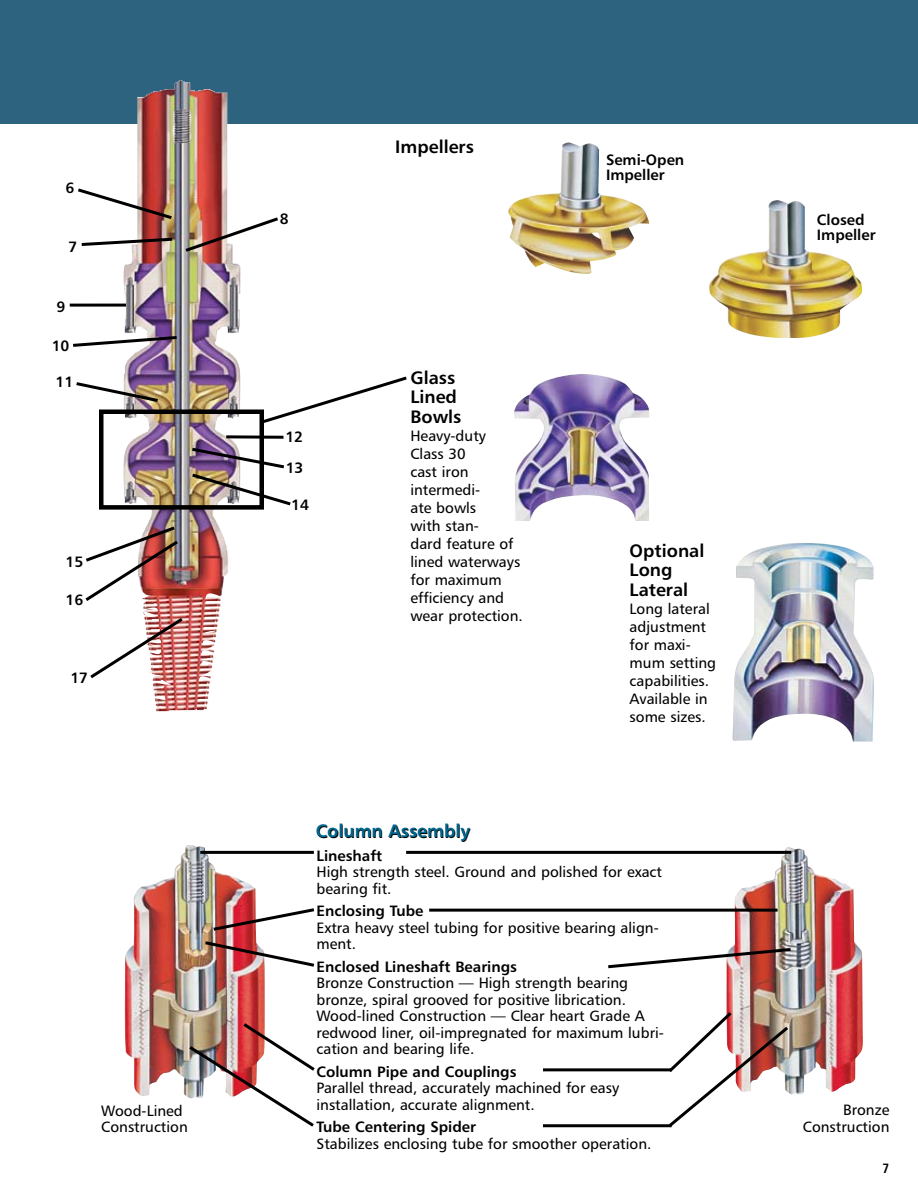
<style>
.page{position:relative;width:918px;height:1188px;background:#fff}
.page>*{position:absolute;margin:0;border:0;box-sizing:border-box;transform-origin:0 0}
.t1{font:18px/19.5px "Humanist 777 BT Bold B";color:#000}
.t2{font:18px "Humanist 777 BT Bold B";color:#00678f}
.t3{font:15px/18px "Humanist 777 BT Roman B";color:#000}
.t4{font:15px/15px "Humanist 777 BT Bold B";color:#000}
</style>
<div class="page">
<div style="left:0;top:0;width:918px;height:124px;background:#2d637f"></div>
<img style="left:508px;top:142px;width:141px;height:132px">
<img style="left:709px;top:200px;width:153px;height:138px">
<img style="left:121px;top:80px;width:120px;height:631px">
<div style="left:99px;top:409px;width:165px;height:101px;border:4px solid #000"></div>
<svg style="left:78px;top:186px;width:97px;height:35px"></svg>
<svg style="left:81px;top:236px;width:94px;height:12px"></svg>
<hr style="left:70px;top:304px;width:56px;height:3px;background:#000">
<svg style="left:182px;top:215px;width:96px;height:39px"></svg>
<svg style="left:73px;top:334px;width:107px;height:15px"></svg>
<svg style="left:76px;top:380px;width:85px;height:24px"></svg>
<svg style="left:226px;top:435px;width:57px;height:4px"></svg>
<img style="left:189px;top:446px;width:102px;height:62px">
<img style="left:85px;top:524px;width:96px;height:80px">
<img style="left:90px;top:615px;width:96px;height:66px">
<img style="left:514px;top:374px;width:135px;height:146px">
<img style="left:732px;top:543px;width:142px;height:199px">
<svg style="left:260px;top:376px;width:147px;height:49px"></svg>
<img style="left:125px;top:845px;width:140px;height:251px">
<img style="left:726px;top:847px;width:137px;height:248px">
<hr style="left:200px;top:851px;width:114px;height:3px;background:#000">
<hr style="left:406px;top:851px;width:385px;height:3px;background:#000">
<svg style="left:210px;top:906px;width:104px;height:27px"></svg>
<hr style="left:429px;top:909px;width:349px;height:3px;background:#000">
<img style="left:202px;top:939px;width:112px;height:30px">
<svg style="left:608px;top:946px;width:186px;height:24px"></svg>
<img style="left:186px;top:1020px;width:129px;height:107px">
<hr style="left:543px;top:1068px;width:129px;height:3px;background:#000">
<hr style="left:543px;top:1124px;width:129px;height:3px;background:#000">
<img style="left:666px;top:1009px;width:125px;height:119px">
<p class="t4" style="left:66px;top:180px;width:10px">6</p>
<p class="t4" style="left:69px;top:239px;width:10px">7</p>
<p class="t4" style="left:57px;top:298px;width:10px">9</p>
<p class="t4" style="left:52px;top:338px;width:19px">10</p>
<p class="t4" style="left:56px;top:374px;width:19px">11</p>
<p class="t4" style="left:66px;top:553px;width:19px">15</p>
<p class="t4" style="left:66px;top:592px;width:19px">16</p>
<p class="t4" style="left:70px;top:670px;width:19px">17</p>
<p class="t4" style="left:280px;top:211px;width:10px">8</p>
<p class="t4" style="left:285px;top:421px;width:20px;line-height:30.8px">12<br>13</p>
<p class="t4" style="left:291px;top:497px;width:19px">14</p>
<p class="t1" style="left:395px;top:137px;width:80px">Impellers</p>
<p class="t1" style="left:410px;top:367px;width:53px">Glass<br>Lined<br>Bowls</p>
<p class="t3" style="left:410px;top:426px;width:114px">Heavy-duty<br>Class 30<br>cast iron intermedi-<br>ate bowls<br>with stan-<br>dard feature of lined waterways for maximum efficiency and wear protection.</p>
<p class="t4" style="left:606px;top:152px;width:80px">Semi-Open<br>Impeller</p>
<p class="t1" style="left:630px;top:540px;width:76px">Optional<br>Long<br>Lateral</p>
<p class="t3" style="left:630px;top:599px;width:88px">Long lateral adjustment for maxi&shy;mum setting capabilities.<br>Available in some sizes.</p>
<p class="t4" style="left:817px;top:212px;width:60px">Closed<br>Impeller</p>
<p class="t2" style="left:316px;top:820px;width:156px">Column Assembly</p>
<p class="t4" style="left:316px;top:847px;width:67px">Lineshaft</p>
<p class="t3" style="left:316px;top:863px;width:347px;line-height:16.5px">High strength steel. Ground and polished for exact bearing fit.</p>
<p class="t4" style="left:316px;top:903px;width:109px">Enclosing Tube</p>
<p class="t3" style="left:316px;top:919px;width:344px;line-height:16.5px">Extra heavy steel tubing for positive bearing align&shy;ment.</p>
<p class="t4" style="left:316px;top:958px;width:202px">Enclosed Lineshaft Bearings</p>
<p class="t3" style="left:316px;top:974px;width:349px;line-height:16.5px">Bronze Construction — High strength bearing bronze, spiral grooved for positive librication.<br>Wood-lined Construction — Clear heart Grade A redwood liner, oil-impregnated for maximum lubri&shy;cation and bearing life.</p>
<p class="t4" style="left:316px;top:1063px;width:202px">Column Pipe and Couplings</p>
<p class="t3" style="left:316px;top:1079px;width:304px;line-height:16.5px">Parallel thread, accurately machined for easy installation, accurate alignment.</p>
<p class="t4" style="left:316px;top:1119px;width:161px">Tube Centering Spider</p>
<p class="t3" style="left:316px;top:1134px;width:336px">Stabilizes enclosing tube for smoother operation.</p>
<p class="t3" style="left:101px;top:1102px;width:88px;line-height:16.5px">Wood-Lined<br>Construction</p>
<p class="t3" style="left:803px;top:1101px;width:88px;line-height:16.5px;text-align:right">Bronze<br>Construction</p>
</div>
